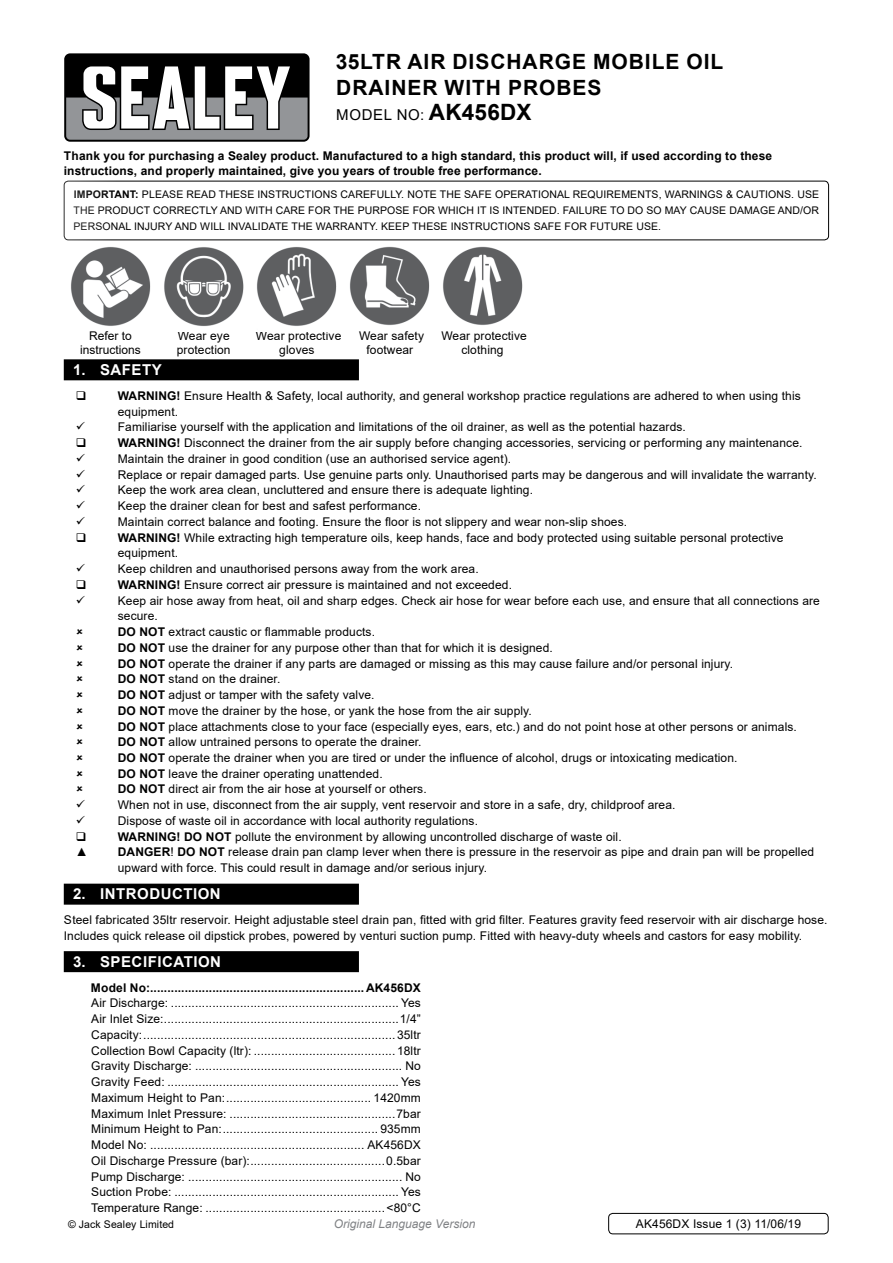
<style>
.page{position:relative;width:893px;height:1263px;background:#fff}
.page>*{position:absolute;margin:0;border:0;box-sizing:border-box;transform-origin:0 0}
.t1{font:700 21px/25.2px "Arial";letter-spacing:.045em;color:#000}
.t2{font:700 15px "Arial";letter-spacing:.035em;color:#fff}
.t3{font:15px "Arial";letter-spacing:.045em;color:#000}
.t4{font:12px/15.8px "Arial";letter-spacing:.01em;color:#000}
.t5{font:700 12px/15.8px "Arial";letter-spacing:.01em;color:#000}
.t6{font:italic 12px "Arial";color:#808285}
.t7{font:10.5px/15.8px "Arial";letter-spacing:.01em;color:#000;text-align:justify}
.s1{font-weight:700;font-size:22.5px}
.s2{font-weight:700}
.s3{font-weight:400}
</style>
<div class="page">
<div style="left:64px;top:53px;width:246px;height:89px;background:#000;border-radius:6px"></div>
<svg style="left:66px;top:66px;width:242px;height:74px"></svg>
<div style="left:64px;top:181px;width:765px;height:59px;border:1px solid #000;border-radius:4px"></div>
<div style="left:64px;top:359px;width:295px;height:21px;background:#000"></div>
<div style="left:64px;top:884px;width:295px;height:21px;background:#000"></div>
<div style="left:64px;top:951px;width:295px;height:21px;background:#000"></div>
<div style="left:608px;top:1213px;width:220px;height:21px;border:1px solid #000;border-radius:4px"></div>
<img style="left:71px;top:247px;width:80px;height:79px">
<img style="left:164px;top:247px;width:80px;height:79px">
<img style="left:257px;top:247px;width:80px;height:79px">
<img style="left:350px;top:246px;width:80px;height:79px">
<img style="left:443px;top:246px;width:80px;height:79px">
<h1 class="t1" style="left:336px;top:50px;width:389px">35ltr Air Discharge Mobile Oil<br>Drainer with Probes</h1>
<p class="t3" style="left:336px;top:104px;width:197px">Model no: <span class="s1">AK456DX</span></p>
<p class="t5" style="left:64px;top:148px;width:710px">Thank you for purchasing a Sealey product. Manufactured to a high standard, this product will, if used according to these instructions, and properly maintained, give you years of trouble free performance.</p>
<p class="t7" style="left:74px;top:186px;width:747px"><span class="s2">IMPORTANT:</span> PLEASE READ THESE INSTRUCTIONS CAREFULLY. NOTE THE SAFE OPERATIONAL REQUIREMENTS, WARNINGS &amp; CAUTIONS. USE THE PRODUCT CORRECTLY AND WITH CARE FOR THE PURPOSE FOR WHICH IT IS INTENDED. FAILURE TO DO SO MAY CAUSE DAMAGE AND/OR PERSONAL INJURY AND WILL INVALIDATE THE WARRANTY. KEEP THESE INSTRUCTIONS SAFE FOR FUTURE USE.</p>
<p class="t4" style="left:80px;top:328px;width:62px;line-height:14.4px;text-align:center">Refer to instructions</p>
<p class="t4" style="left:177px;top:328px;width:55px;line-height:14.4px">Wear eye protection</p>
<p class="t4" style="left:256px;top:328px;width:87px;line-height:14.4px;text-align:center">Wear protective gloves</p>
<p class="t4" style="left:359px;top:328px;width:67px;line-height:14.4px;text-align:center">Wear safety footwear</p>
<p class="t4" style="left:441px;top:328px;width:87px;line-height:14.4px;text-align:center">Wear protective clothing</p>
<p class="t2" style="left:73px;top:359px;width:90px">1. Safety</p>
<p class="t5" style="left:118px;top:388px;width:29px">WARNING</p>
<p class="t4" style="left:118px;top:388px;width:685px;text-indent:59px"><span class="s2">!</span> Ensure Health &amp; Safety, local authority, and general workshop practice regulations are adhered to when using this equipment.<br>Familiarise yourself with the application and limitations of the oil drainer, as well as the potential hazards.</p>
<p class="t5" style="left:118px;top:435px;width:29px">WARNING</p>
<p class="t4" style="left:118px;top:435px;width:700px;text-indent:59px"><span class="s2">!</span> Disconnect the drainer from the air supply before changing accessories, servicing or performing any maintenance.<br>Maintain the drainer in good condition (use an authorised service agent).<br>Replace or repair damaged parts. Use genuine parts only. Unauthorised parts may be dangerous and will invalidate the warranty.<br>Keep the work area clean, uncluttered and ensure there is adequate lighting.<br>Keep the drainer clean for best and safest performance.<br>Maintain correct balance and footing. Ensure the floor is not slippery and wear non-slip shoes.</p>
<p class="t5" style="left:118px;top:530px;width:29px">WARNING</p>
<p class="t4" style="left:118px;top:529px;width:667px;text-indent:59px"><span class="s2">!</span> While extracting high temperature oils, keep hands, face and body protected using suitable personal protective equipment.<br>Keep children and unauthorised persons away from the work area.</p>
<p class="t5" style="left:118px;top:577px;width:29px">WARNING</p>
<p class="t4" style="left:118px;top:577px;width:704px;text-indent:59px"><span class="s2">!</span> Ensure correct air pressure is maintained and not exceeded.<br>Keep air hose away from heat, oil and sharp edges. Check air hose for wear before each use, and ensure that all connections are secure.</p>
<p class="t5" style="left:118px;top:624px;width:31px">DO NOT</p>
<p class="t4" style="left:169px;top:624px;width:208px">extract caustic or flammable products.</p>
<p class="t5" style="left:118px;top:640px;width:31px">DO NOT</p>
<p class="t4" style="left:169px;top:640px;width:386px">use the drainer for any purpose other than that for which it is designed.</p>
<p class="t5" style="left:118px;top:655px;width:31px">DO NOT</p>
<p class="t4" style="left:169px;top:655px;width:566px">operate the drainer if any parts are damaged or missing as this may cause failure and/or personal injury.</p>
<p class="t5" style="left:118px;top:671px;width:31px">DO NOT</p>
<p class="t4" style="left:169px;top:671px;width:113px">stand on the drainer.</p>
<p class="t5" style="left:118px;top:687px;width:31px">DO NOT</p>
<p class="t4" style="left:169px;top:687px;width:207px">adjust or tamper with the safety valve.</p>
<p class="t5" style="left:118px;top:703px;width:31px">DO NOT</p>
<p class="t4" style="left:169px;top:703px;width:365px">move the drainer by the hose, or yank the hose from the air supply.</p>
<p class="t5" style="left:118px;top:718px;width:31px">DO NOT</p>
<p class="t4" style="left:169px;top:718px;width:630px">place attachments close to your face (especially eyes, ears, etc.) and do not point hose at other persons or animals.</p>
<p class="t5" style="left:118px;top:734px;width:31px">DO NOT</p>
<p class="t4" style="left:169px;top:734px;width:254px">allow untrained persons to operate the drainer.</p>
<p class="t5" style="left:118px;top:750px;width:31px">DO NOT</p>
<p class="t4" style="left:169px;top:750px;width:570px">operate the drainer when you are tired or under the influence of alcohol, drugs or intoxicating medication.</p>
<p class="t5" style="left:118px;top:766px;width:31px">DO NOT</p>
<p class="t4" style="left:169px;top:765px;width:216px">leave the drainer operating unattended.</p>
<p class="t5" style="left:118px;top:781px;width:31px">DO NOT</p>
<p class="t4" style="left:118px;top:781px;width:559px;text-indent:51px">direct air from the air hose at yourself or others.<br>When not in use, disconnect from the air supply, vent reservoir and store in a safe, dry, childproof area.</p>
<p class="t4" style="left:103px;top:813px;width:9px">D</p>
<p class="t4" style="left:127px;top:813px;width:353px">ispose of waste oil in accordance with local authority regulations.</p>
<p class="t5" style="left:118px;top:829px;width:29px">WARNING</p>
<p class="t5" style="left:177px;top:829px;width:39px">!DONOT</p>
<p class="t4" style="left:235px;top:828px;width:388px">pollute the environment by allowing uncontrolled discharge of waste oil.</p>
<p class="t4" style="left:76px;top:844px;width:13px">▲</p>
<p class="t5" style="left:118px;top:844px;width:28px">DANGER</p>
<p class="t5" style="left:170px;top:844px;width:38px"><span class="s3">!</span> DO NOT</p>
<p class="t4" style="left:118px;top:844px;width:698px;text-indent:110px">release drain pan clamp lever when there is pressure in the reservoir as pipe and drain pan will be propelled upward with force. This could result in damage and/or serious injury.</p>
<p class="t2" style="left:73px;top:883px;width:149px">2. Introduction</p>
<p class="t4" style="left:64px;top:912px;width:765px">Steel fabricated 35ltr reservoir. Height adjustable steel drain pan, fitted with grid filter. Features gravity feed reservoir with air discharge hose.<br>Includes quick release oil dipstick probes, powered by venturi suction pump. Fitted with heavy-duty wheels and castors for easy mobility.</p>
<p class="t2" style="left:73px;top:951px;width:150px">3. Specification</p>
<p class="t5" style="left:91px;top:980px;width:331px">Model No:.............................................................. AK456DX</p>
<p class="t4" style="left:91px;top:995px;width:331px;text-align:justify">Air Discharge: .................................................................. Yes Air Inlet Size:....................................................................1/4” Capacity:.........................................................................35ltr Collection Bowl Capacity (ltr): .........................................18ltr Gravity Discharge: ............................................................ No Gravity Feed: ................................................................... Yes Maximum Height to Pan:.......................................... 1420mm Maximum Inlet Pressure: ................................................7bar Minimum Height to Pan:............................................. 935mm Model No: .............................................................. AK456DX Oil Discharge Pressure (bar):.......................................0.5bar Pump Discharge: .............................................................. No Suction Probe: ................................................................. Yes Temperature Range: ....................................................&lt;80°C</p>
<p class="t7" style="left:68px;top:1216px;width:108px">© Jack Sealey Limited</p>
<p class="t6" style="left:334px;top:1216px;width:143px">Original Language Version</p>
<p class="t4" style="left:636px;top:1216px;width:167px">AK456DX Issue 1 (3) 11/06/19</p>
</div>
